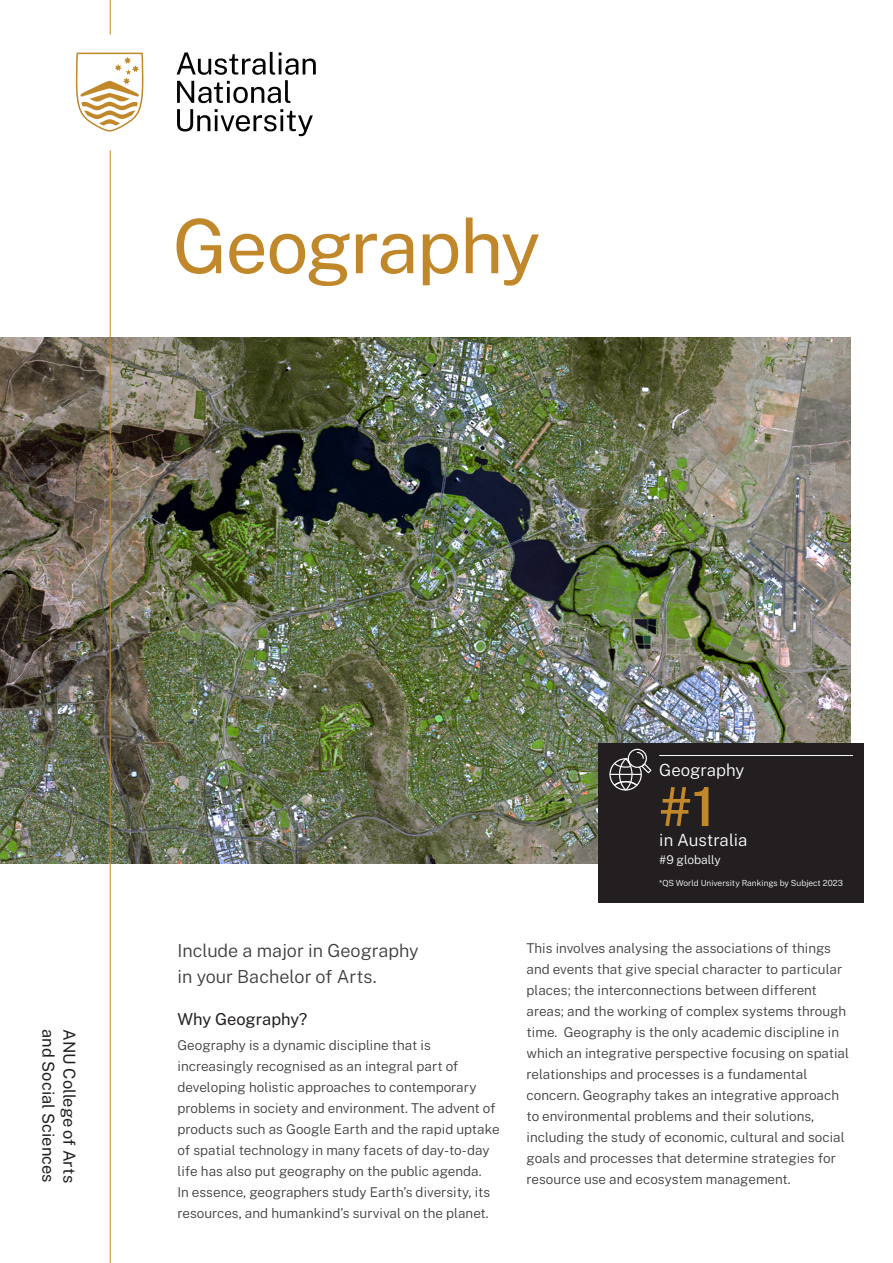
<style>
.page{position:relative;width:893px;height:1263px;background:#fff}
.page>*{position:absolute;margin:0;border:0;box-sizing:border-box;transform-origin:0 0}
._50_52_heading{font:75px "Public Sans";letter-spacing:-.03em;color:#c0882b}
.DISCIPLINE_PAGE_ranking_number{font:600 54px "Public Sans";color:#c0882b}
.Bodycopy_12_17{font:300 18px/25.5px "Public Sans";color:#3e3e3f}
.DISCIPLINE_final_line_no_rule_above{font:300 16.8px "Public Sans";color:#fff}
.DISCIPLINE_pages_name_of_discipline{font:300 16.8px "Public Sans";color:#fff}
._11_14_Regular__Area__BLACK__subheading{font:16.5px "Public Sans";color:#231f20}
.Bodycopy_9_14{font:300 13.5px/21px "Public Sans";color:#3e3e3f}
.DISCIPLINE_fine_print{font:300 12px "Public Sans";letter-spacing:-.005em;color:#fff}
.DISCIPLINE_citation{font:300 8.4px "Public Sans";color:#fff}
</style>
<div class="page">
<img style="left:0;top:337px;width:850px;height:526px">
<div style="left:598px;top:743px;width:265px;height:160px;background:#231f20"></div>
<hr style="left:659px;top:755px;width:194px;height:1px;background:#fff">
<div style="left:628px;top:749px;width:19px;height:19px;border:1px solid #fff;border-radius:50%"></div>
<svg style="left:609px;top:751px;width:43px;height:40px"></svg>
<hr style="left:110px;top:0;width:1px;height:35px;background:#c0882b">
<hr style="left:110px;top:150px;width:1px;height:1113px;background:#c0882b">
<svg style="left:177px;top:52px;width:139px;height:51px"></svg>
<svg style="left:177px;top:109px;width:136px;height:27px"></svg>
<svg style="left:76px;top:53px;width:67px;height:79px"></svg>
<p class="_50_52_heading" style="left:172px;top:192px;width:369px">Geography</p>
<p class="_11_14_Regular__Area__BLACK__subheading" style="left:60px;top:1029px;width:155px;rotate:90deg">and Social Sciences</p>
<p class="_11_14_Regular__Area__BLACK__subheading" style="left:81px;top:1029px;width:156px;rotate:90deg">ANU College of Arts</p>
<p class="Bodycopy_12_17" style="left:178px;top:937px;width:243px">Include a major in Geography in your Bachelor of Arts.</p>
<p class="_11_14_Regular__Area__BLACK__subheading" style="left:178px;top:1007px;width:131px">Why Geography?</p>
<p class="Bodycopy_9_14" style="left:178px;top:1034px;width:324px">Geography is a dynamic discipline that is increasingly recognised as an integral part of developing holistic approaches to contemporary problems in society and environment. The advent of products such as Google Earth and the rapid uptake of spatial technology in many facets of day-to-day life has also put geography on the public agenda.<br>In essence, geographers study Earth’s diversity, its resources, and humankind’s survival on the planet.</p>
<p class="DISCIPLINE_pages_name_of_discipline" style="left:659px;top:758px;width:87px">Geography</p>
<p class="DISCIPLINE_PAGE_ranking_number" style="left:659px;top:767px;width:57px">#1</p>
<p class="DISCIPLINE_final_line_no_rule_above" style="left:659px;top:828px;width:90px">in Australia</p>
<p class="DISCIPLINE_fine_print" style="left:659px;top:851px;width:63px">#9 globally</p>
<p class="DISCIPLINE_citation" style="left:659px;top:877px;width:185px">*QS World University Rankings by Subject 2023</p>
<p class="Bodycopy_9_14" style="left:527px;top:937px;width:324px">This involves analysing the associations of things and events that give special character to particular places; the interconnections between different areas; and the working of complex systems through time. Geography is the only academic discipline in which an integrative perspective focusing on spatial relationships and processes is a fundamental concern. Geography takes an integrative approach to environmental problems and their solutions, including the study of economic, cultural and social goals and processes that determine strategies for resource use and ecosystem management.</p>
</div>
